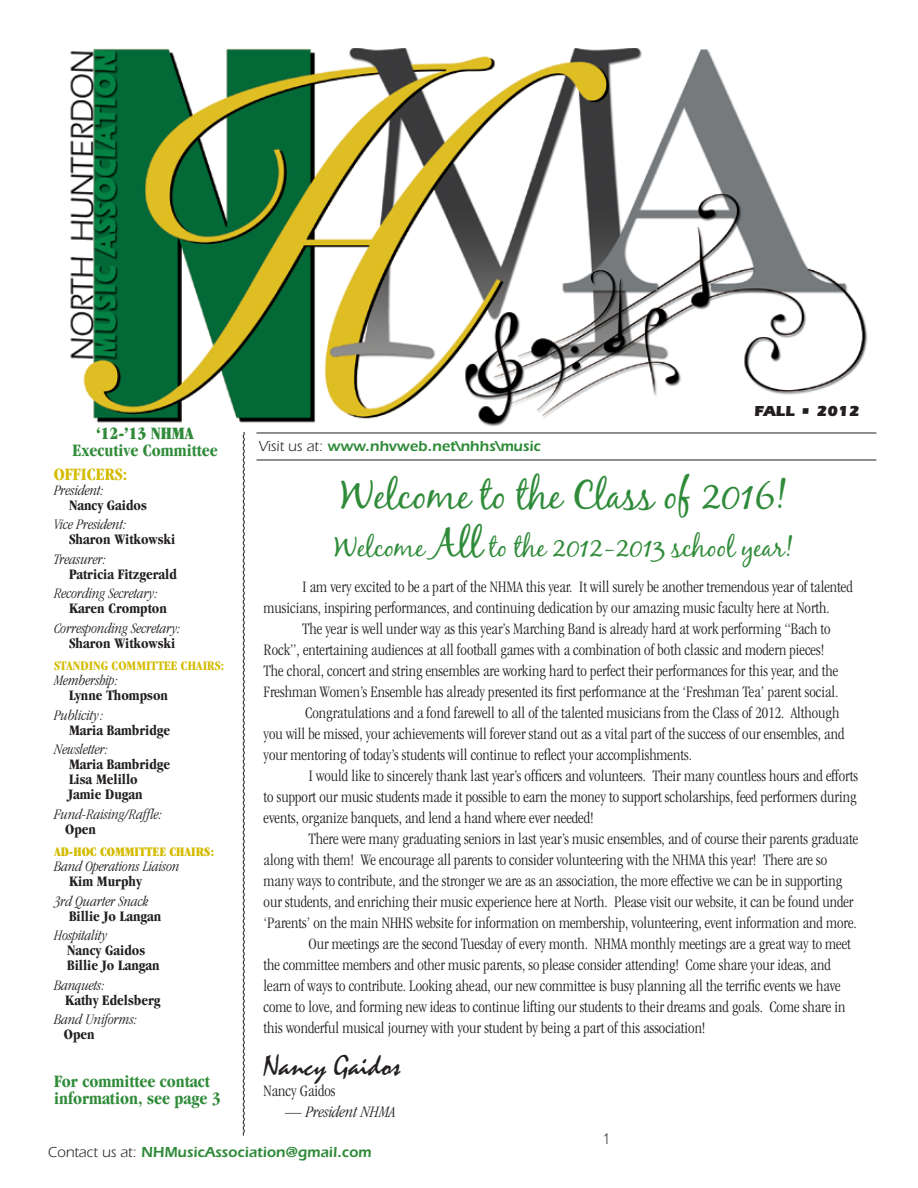
<style>
.page{position:relative;width:918px;height:1188px;background:#fff}
.page>*{position:absolute;margin:0;border:0;box-sizing:border-box;transform-origin:0 0}
.t1{font:39px "Black Jack";color:#2f8b39}
.t2{font:30px "Mistral";color:#231f20}
.t3{font:27px "Black Jack";color:#2f8b39}
.t4{font:700 condensed 18px/16.5px "Garamond";color:#2f8b39}
.t5{font:ultra-condensed 18px "Garamond";color:#2f8b39}
.t6{font:700 condensed 18px "Garamond";color:#d4bb00}
.t7{font:300 condensed 16.5px/21px "Garamond";color:#231f20}
.t8{font:italic 300 condensed 16.5px "Garamond";color:#231f20}
.t9{font:16.5px "Tekton";color:#231f20}
.t10{font:700 condensed 15px/15px "Garamond";color:#231f20}
.t11{font:italic 300 condensed 15px "Garamond";color:#231f20}
.t12{font:600 15px "Itc Eras";color:#2f8b39}
.t13{font:900 15px "Itc Eras";color:#231f20}
.t14{font:700 condensed 13.5px "Garamond";color:#d4bb00}
.t15{font:ultra-condensed 13.5px "Garamond";color:#d4bb00}
.s1{font-weight:400;color:#231f20}
.s2{font-size:39px}
</style>
<div class="page">
<img style="left:70px;top:48px;width:798px;height:378px">
<hr style="left:256px;top:433px;width:620px;height:1px;background:#231f20">
<hr style="left:256px;top:460px;width:620px;height:1px;background:#231f20">
<svg style="left:242px;top:431px;width:3px;height:705px"></svg>
<p class="t5" style="left:96px;top:423px;width:99px">‘12-’13 NHMA</p>
<p class="t4" style="left:72px;top:442px;width:147px">Executive Committee</p>
<p class="t6" style="left:54px;top:464px;width:75px">Officers:</p>
<p class="t11" style="left:54px;top:482px;width:51px">President:</p>
<p class="t10" style="left:69px;top:497px;width:79px">Nancy Gaidos</p>
<p class="t11" style="left:54px;top:517px;width:74px">Vice President:</p>
<p class="t10" style="left:69px;top:532px;width:108px">Sharon Witkowski</p>
<p class="t11" style="left:54px;top:551px;width:54px">Treasurer:</p>
<p class="t10" style="left:69px;top:566px;width:109px">Patricia Fitzgerald</p>
<p class="t11" style="left:54px;top:586px;width:105px">Recording Secretary:</p>
<p class="t10" style="left:69px;top:601px;width:99px">Karen Crompton</p>
<p class="t11" style="left:54px;top:620px;width:128px">Corresponding Secretary:</p>
<p class="t10" style="left:69px;top:635px;width:108px">Sharon Witkowski</p>
<p class="t14" style="left:54px;top:658px;width:172px">Standing Committee Chairs:</p>
<p class="t11" style="left:54px;top:673px;width:66px">Membership:</p>
<p class="t10" style="left:69px;top:688px;width:101px">Lynne Thompson</p>
<p class="t11" style="left:54px;top:707px;width:51px">Publicity:</p>
<p class="t10" style="left:69px;top:722px;width:103px">Maria Bambridge</p>
<p class="t11" style="left:54px;top:742px;width:56px">Newsletter:</p>
<p class="t10" style="left:68px;top:757px;width:104px">Maria Bambridge<br>Lisa Melillo<br>Jamie Dugan</p>
<p class="t11" style="left:54px;top:806px;width:110px">Fund-Raising/Raffle:</p>
<p class="t10" style="left:65px;top:821px;width:32px">Open</p>
<p class="t15" style="left:54px;top:844px;width:162px">AD-HOC COMMITTEE CHAIRS:</p>
<p class="t11" style="left:54px;top:859px;width:127px">Band Operations Liaison</p>
<p class="t10" style="left:69px;top:874px;width:74px">Kim Murphy</p>
<p class="t11" style="left:54px;top:893px;width:96px">3rd Quarter Snack</p>
<p class="t10" style="left:69px;top:908px;width:94px">Billie Jo Langan</p>
<p class="t11" style="left:54px;top:928px;width:55px">Hospitality</p>
<p class="t10" style="left:67px;top:943px;width:94px">Nancy Gaidos<br>Billie Jo Langan</p>
<p class="t11" style="left:54px;top:977px;width:52px">Banquets:</p>
<p class="t10" style="left:65px;top:992px;width:97px">Kathy Edelsberg</p>
<p class="t11" style="left:54px;top:1012px;width:85px">Band Uniforms:</p>
<p class="t10" style="left:64px;top:1027px;width:32px">Open</p>
<p class="t4" style="left:54px;top:1073px;width:168px">For committee contact information, see page 3</p>
<p class="t12" style="left:259px;top:437px;width:284px"><span class="s1">Visit us at:</span> www.nhvweb.net\nhhs\music</p>
<p class="t13" style="left:754px;top:403px;width:107px">FALL • 2012</p>
<h1 class="t1" style="left:341px;top:472px;width:448px">Welcome to the Class of 2016!</h1>
<h3 class="t3" style="left:335px;top:531px;width:460px">Welcome <span class="s2">All</span> to the 2012-2013 school year!</h3>
<p class="t7" style="left:264px;top:576px;width:591px;text-indent:38px">I am very excited to be a part of the NHMA this year. It will surely be another tremendous year of talented musicians, inspiring performances, and continuing dedication by our amazing music faculty here at North.</p>
<p class="t7" style="left:302px;top:618px;width:530px">The year is well under way as this year’s Marching Band is already hard at work performing “Bach to</p>
<p class="t7" style="left:264px;top:639px;width:562px">Rock”, entertaining audiences at all football games with a combination of both classic and modern pieces!</p>
<p class="t7" style="left:264px;top:660px;width:576px">The choral, concert and string ensembles are working hard to perfect their performances for this year, and the</p>
<p class="t7" style="left:264px;top:681px;width:576px">Freshman Women’s Ensemble has already presented its first performance at the ‘Freshman Tea’ parent social.</p>
<p class="t7" style="left:305px;top:702px;width:536px">Congratulations and a fond farewell to all of the talented musicians from the Class of 2012. Although</p>
<p class="t7" style="left:264px;top:723px;width:582px">you will be missed, your achievements will forever stand out as a vital part of the success of our ensembles, and</p>
<p class="t7" style="left:264px;top:744px;width:430px">your mentoring of today’s students will continue to reflect your accomplishments.</p>
<p class="t7" style="left:308px;top:765px;width:551px">I would like to sincerely thank last year’s officers and volunteers. Their many countless hours and efforts</p>
<p class="t7" style="left:264px;top:786px;width:594px">to support our music students made it possible to earn the money to support scholarships, feed performers during</p>
<p class="t7" style="left:264px;top:807px;width:332px">events, organize banquets, and lend a hand where ever needed!</p>
<p class="t7" style="left:308px;top:828px;width:551px">There were many graduating seniors in last year’s music ensembles, and of course their parents graduate</p>
<p class="t7" style="left:264px;top:849px;width:565px">along with them! We encourage all parents to consider volunteering with the NHMA this year! There are so</p>
<p class="t7" style="left:264px;top:870px;width:580px">many ways to contribute, and the stronger we are as an association, the more effective we can be in supporting</p>
<p class="t7" style="left:264px;top:891px;width:591px">our students, and enriching their music experience here at North. Please visit our website, it can be found under</p>
<p class="t7" style="left:264px;top:912px;width:595px">‘Parents’ on the main NHHS website for information on membership, volunteering, event information and more.</p>
<p class="t7" style="left:308px;top:933px;width:544px">Our meetings are the second Tuesday of every month. NHMA monthly meetings are a great way to meet</p>
<p class="t7" style="left:264px;top:954px;width:569px">the committee members and other music parents, so please consider attending! Come share your ideas, and</p>
<p class="t7" style="left:264px;top:975px;width:579px">learn of ways to contribute. Looking ahead, our new committee is busy planning all the terrific events we have</p>
<p class="t7" style="left:264px;top:996px;width:583px">come to love, and forming new ideas to continue lifting our students to their dreams and goals. Come share in</p>
<p class="t7" style="left:264px;top:1017px;width:444px">this wonderful musical journey with your student by being a part of this association!</p>
<h2 class="t2" style="left:264px;top:1048px;width:138px">Nancy Gaidos</h2>
<p class="t7" style="left:264px;top:1080px;width:73px">Nancy Gaidos</p>
<p class="t8" style="left:286px;top:1103px;width:111px">— President NHMA</p>
<p class="t9" style="left:604px;top:1129px;width:6px">1</p>
<p class="t12" style="left:48px;top:1143px;width:325px"><span class="s1">Contact us at:</span> NHMusicAssociation@gmail.com</p>
</div>
